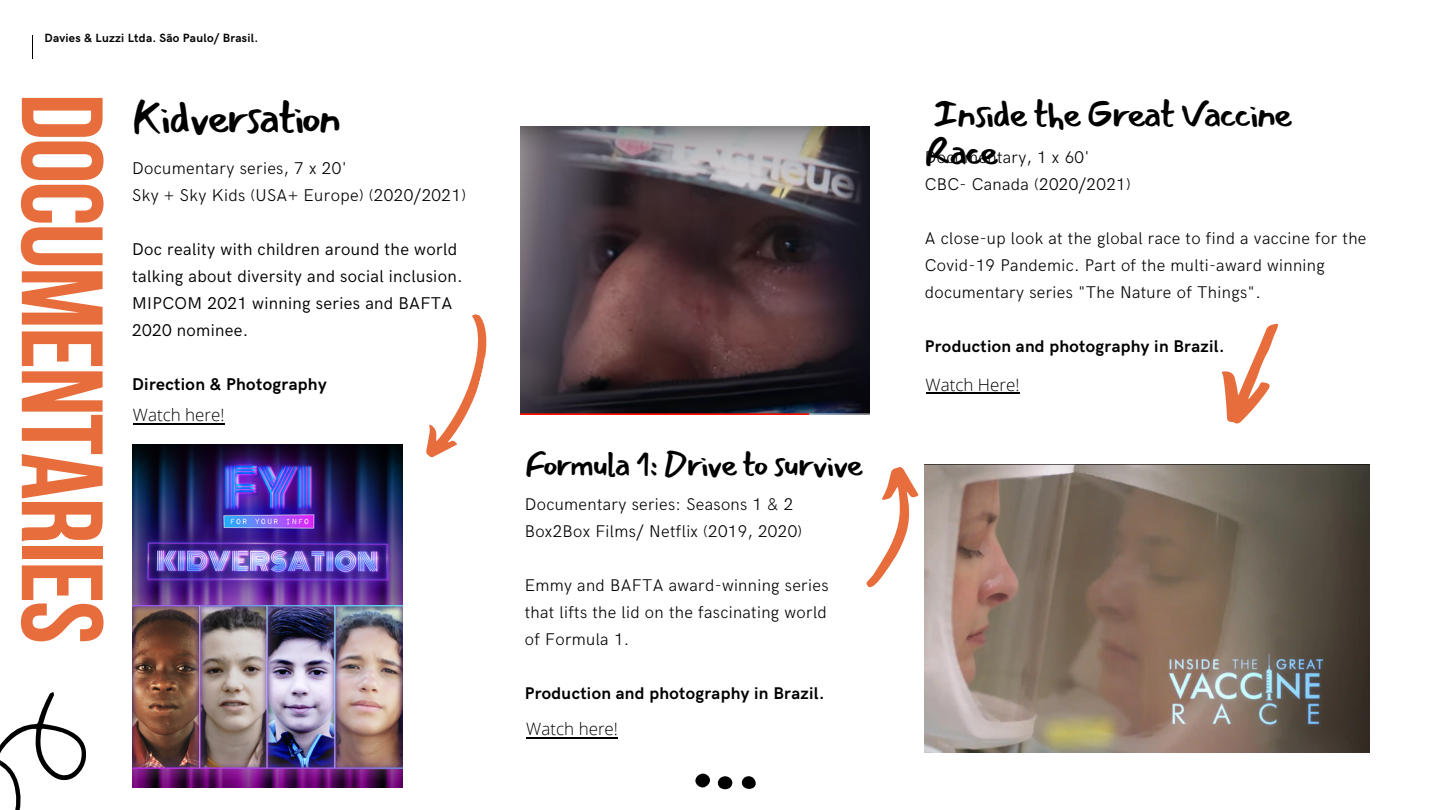
<style>
.page{position:relative;width:1440px;height:810px;background:#fff}
.page>*{position:absolute;margin:0;border:0;box-sizing:border-box;transform-origin:0 0}
.t1{font:115.4px "Bebas Neue Cyrillic";letter-spacing:-.02em;color:#e76e3c}
.t2{font:44.8px "Mansalva";letter-spacing:-.05em;color:#000}
.t3{font:38px/37.9px "Mansalva";letter-spacing:-.05em;color:#000}
.t4{font:33.9px "Mansalva";letter-spacing:-.05em;color:#000}
.t5{font:17.1px/27px "HK Grotesk";letter-spacing:.02em;color:#000}
.t6{font:300 17.1px/27px "HK Grotesk";letter-spacing:.02em;color:#000}
.t7{font:700 17.1px "HK Grotesk";letter-spacing:.02em;color:#000}
.t8{font:300 17px/27px "HK Grotesk";letter-spacing:.02em;color:#000}
.t9{font:700 17px "HK Grotesk";letter-spacing:.02em;color:#000}
.t10{font:300 17px "Open Sans";color:#000}
.t11{font:700 12px "HK Grotesk";letter-spacing:.02em;color:#000}
</style>
<div class="page">
<svg style="left:866px;top:464px;width:59px;height:130px"></svg>
<svg style="left:426px;top:314px;width:61px;height:144px"></svg>
<svg style="left:1221px;top:323px;width:57px;height:101px"></svg>
<svg style="left:695px;top:773px;width:61px;height:17px"></svg>
<svg style="left:0;top:692px;width:86px;height:118px"></svg>
<img style="left:132px;top:445px;width:271px;height:342px">
<img style="left:521px;top:126px;width:349px;height:289px">
<img style="left:925px;top:465px;width:445px;height:288px">
<hr style="left:526px;top:737px;width:92px;height:1px;background:#000">
<hr style="left:133px;top:423px;width:88px;height:1px;background:#000">
<hr style="left:926px;top:393px;width:93px;height:1px;background:#000">
<p class="t11" style="left:45px;top:31px;width:215px">Davies &amp; Luzzi Ltda. São Paulo/ Brasil.</p>
<h1 class="t1" style="left:108px;top:93px;width:552px;rotate:90deg">DOCUMENTARIES</h1>
<h2 class="t2" style="left:132px;top:93px;width:211px">Kidversation</h2>
<p class="t6" style="left:132px;top:155px;width:335px">Documentary series, 7 x 20'<br>Sky + Sky Kids (USA+ Europe) (2020/2021)</p>
<p class="t5" style="left:132px;top:236px;width:332px">Doc reality with children around the world talking about diversity and social inclusion.<br>MIPCOM 2021 winning series and BAFTA 2020 nominee.</p>
<p class="t7" style="left:132px;top:374px;width:196px">Direction &amp; Photography</p>
<p class="t10" style="left:133px;top:403px;width:93px">Watch here!</p>
<h3 class="t4" style="left:525px;top:446px;width:340px">Formula 1: Drive to survive</h3>
<p class="t8" style="left:525px;top:491px;width:279px">Documentary series: Seasons 1 &amp; 2<br>Box2Box Films/ Netflix (2019, 2020)</p>
<p class="t8" style="left:525px;top:572px;width:305px;text-align:justify">Emmy and BAFTA award-winning series that lifts the lid on the fascinating world of Formula 1.</p>
<p class="t9" style="left:525px;top:684px;width:301px">Production and photography in Brazil.</p>
<p class="t10" style="left:526px;top:717px;width:93px">Watch here!</p>
<h3 class="t3" style="left:925px;top:95px;width:369px">Inside the Great Vaccine<br>Race</h3>
<p class="t8" style="left:925px;top:144px;width:207px">Documentary, 1 x 60'<br>CBC- Canada (2020/2021)</p>
<p class="t8" style="left:925px;top:225px;width:443px">A close-up look at the global race to find a vaccine for the<br>Covid-19 Pandemic. Part of the multi-award winning documentary series "The Nature of Things".</p>
<p class="t9" style="left:925px;top:337px;width:301px">Production and photography in Brazil.</p>
<p class="t10" style="left:926px;top:373px;width:95px">Watch Here!</p>
</div>
